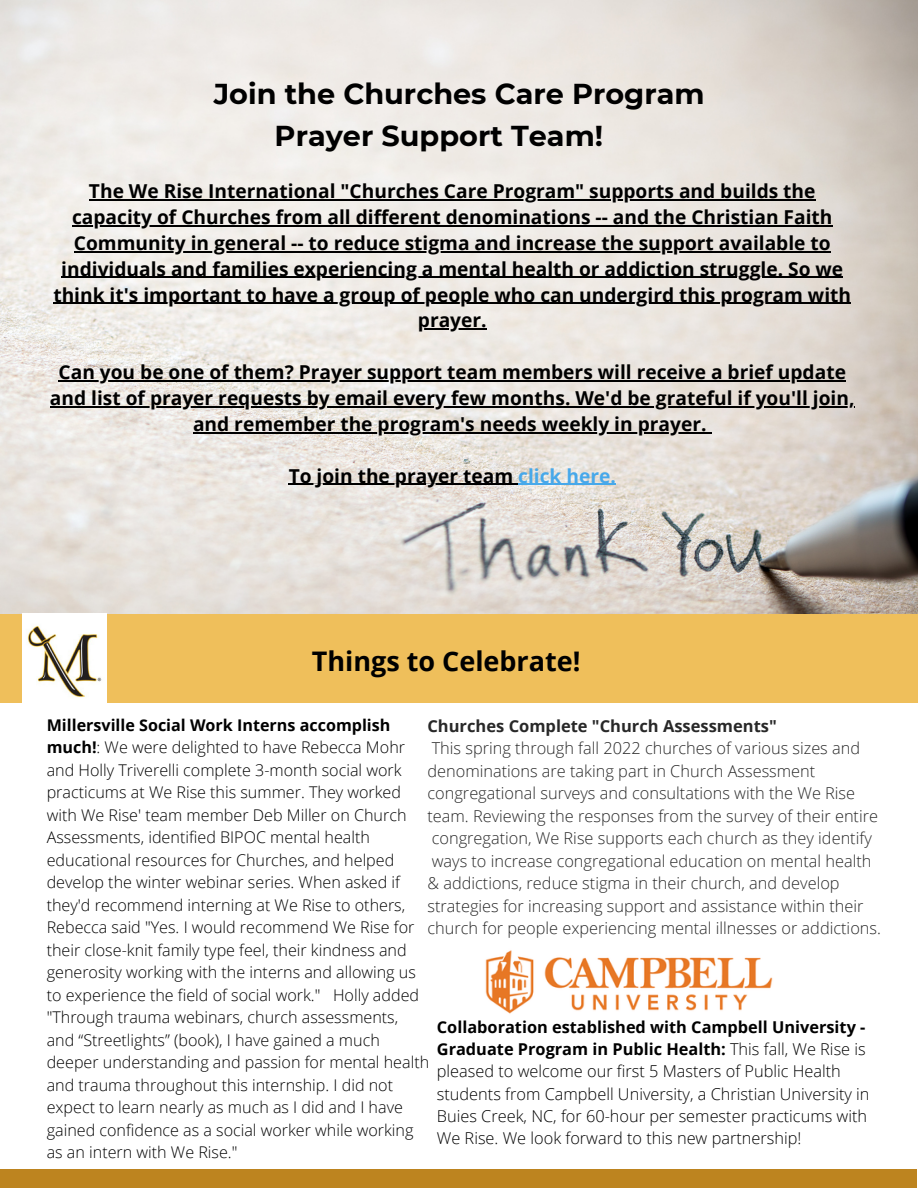
<style>
.page{position:relative;width:918px;height:1188px;background:#fff}
.page>*{position:absolute;margin:0;border:0;box-sizing:border-box;transform-origin:0 0}
.t1{font:700 28.8px "Montserrat";color:#000}
.t2{font:700 27px "Open Sans";color:#000}
.t3{font:700 19.2px/25.8px "Open Sans";color:#000;text-align:center}
.t4{font:700 16.5px "Open Sans";color:#282828}
.t5{font:300 16.35px/22.5px "Open Sans";color:#282828}
.t6{font:300 16.35px/22.4px "Open Sans";color:#000}
.t7{font:700 16.35px/22.4px "Open Sans";color:#000}
.t8{font:300 16.05px/22.5px "Open Sans";color:#000}
.s1{color:#47a8ea}
.s2{font-weight:700}
.s3{font-weight:300}
</style>
<div class="page">
<div style="left:0;top:614px;width:918px;height:88px;background:#efbf5b"></div>
<div style="left:0;top:1169px;width:917px;height:19px;background:#bd841f"></div>
<img style="left:1px;top:0;width:917px;height:614px">
<img style="left:23px;top:614px;width:83px;height:88px">
<img style="left:485px;top:950px;width:288px;height:64px">
<hr style="left:89px;top:199px;width:727px;height:1px;background:#000">
<hr style="left:72px;top:225px;width:760px;height:1px;background:#000">
<hr style="left:74px;top:251px;width:757px;height:1px;background:#000">
<hr style="left:61px;top:277px;width:782px;height:1px;background:#000">
<hr style="left:53px;top:303px;width:798px;height:1px;background:#000">
<hr style="left:418px;top:329px;width:69px;height:1px;background:#000">
<hr style="left:59px;top:380px;width:787px;height:1px;background:#000">
<hr style="left:50px;top:406px;width:805px;height:1px;background:#000">
<hr style="left:193px;top:432px;width:514px;height:1px;background:#000">
<hr style="left:289px;top:484px;width:229px;height:1px;background:#000">
<hr style="left:518px;top:484px;width:98px;height:1px;background:#47a8ea">
<p class="t1" style="left:214px;top:76px;width:492px">Join the Churches Care Program</p>
<p class="t1" style="left:275px;top:118px;width:330px">Prayer Support Team!</p>
<p class="t3" style="left:53px;top:178px;width:799px">The We Rise International "Churches Care Program" supports and builds the capacity of Churches from all different denominations -- and the Christian Faith Community in general -- to reduce stigma and increase the support available to individuals and families experiencing a mental health or addiction struggle. So we think it's important to have a group of people who can undergird this program with prayer.</p>
<p class="t3" style="left:50px;top:359px;width:806px">Can you be one of them? Prayer support team members will receive a brief update and list of prayer requests by email every few months. We'd be grateful if you'll join, and remember the program's needs weekly in prayer.</p>
<p class="t3" style="left:289px;top:462px;width:329px">To join the prayer team <span class="s1">click here.</span></p>
<p class="t2" style="left:312px;top:642px;width:270px">Things to Celebrate!</p>
<p class="t8" style="left:47px;top:713px;width:384px"><span class="s2">Millersville Social Work Interns accomplish much!</span>: We were delighted to have Rebecca Mohr and Holly Triverelli complete 3-month social work practicums at We Rise this summer. They worked with We Rise' team member Deb Miller on Church Assessments, identified BIPOC mental health educational resources for Churches, and helped develop the winter webinar series. When asked if they'd recommend interning at We Rise to others, Rebecca said "Yes. I would recommend We Rise for their close-knit family type feel, their kindness and generosity working with the interns and allowing us to experience the field of social work." Holly added "Through trauma webinars, church assessments, and “Streetlights” (book), I have gained a much deeper understanding and passion for mental health and trauma throughout this internship. I did not</p>
<p class="t8" style="left:47px;top:1096px;width:368px">expect to learn nearly as much as I did and I have gained confidence as a social worker while working as an intern with We Rise."</p>
<p class="t4" style="left:427px;top:714px;width:351px">Churches Complete "Church Assessments"</p>
<p class="t5" style="left:427px;top:737px;width:452px">This spring through fall 2022 churches of various sizes and denominations are taking part in Church Assessment congregational surveys and consultations with the We Rise team. Reviewing the responses from the survey of their entire congregation, We Rise supports each church as they identify ways to increase congregational education on mental health</p>
<p class="t5" style="left:427px;top:872px;width:455px">&amp; addictions, reduce stigma in their church, and develop strategies for increasing support and assistance within their church for people experiencing mental illnesses or addictions.</p>
<p class="t7" style="left:437px;top:1015px;width:430px">Collaboration established with Campbell University -<br>Graduate Program in Public Health: <span class="s3">This fall, We Rise is</span></p>
<p class="t6" style="left:437px;top:1060px;width:406px">pleased to welcome our first 5 Masters of Public Health</p>
<p class="t6" style="left:437px;top:1082px;width:434px">students from Campbell University, a Christian University in<br>Buies Creek, NC, for 60-hour per semester practicums with<br>We Rise. We look forward to this new partnership!</p>
</div>
